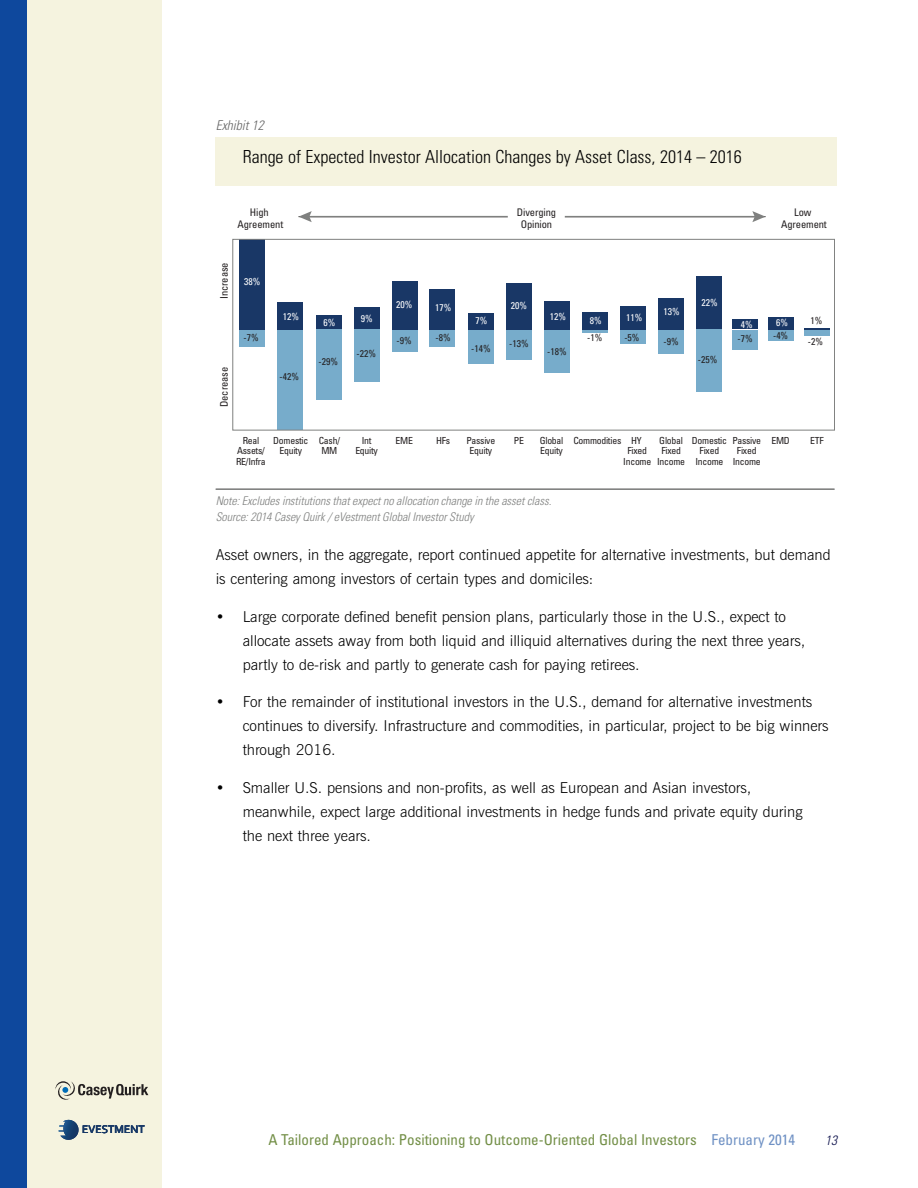
<style>
.page{position:relative;width:918px;height:1188px;background:#fff}
.page>*{position:absolute;margin:0;border:0;box-sizing:border-box;transform-origin:0 0}
.t1{font:300 condensed 18px "Univers";color:#000}
.t2{font:300 15px/24px "News Gothic BT";color:#000}
.t3{font:condensed 15px "Univers";color:#738f47}
.t4{font:italic 300 condensed 13.5px "Univers";color:#666}
.t5{font:italic 300 condensed 13.5px "Univers";color:#0c104b}
.t6{font:italic 300 condensed 12px/15.3px "Univers";letter-spacing:-.005em;color:#7f807f}
.t7{font:11.55px "Corbel";color:#173866}
.t8{font:condensed 10.5px/12px "Univers";letter-spacing:-.01em;color:#231f20;text-align:center}
.t9{font:condensed 9.75px/10.5px "Univers";letter-spacing:-.025em;color:#231f20;text-align:center}
.t10{font:condensed 9.75px "Univers";color:#fff}
.s1{color:#6f91c4}
</style>
<div class="page">
<div style="left:216px;top:137px;width:621px;height:49px;background:#f5f3df"></div>
<div style="left:0;top:0;width:162px;height:1188px;background:#f5f3df"></div>
<div style="left:0;top:0;width:27px;height:1188px;background:#0e489d"></div>
<svg style="left:55px;top:1081px;width:93px;height:19px"></svg>
<svg style="left:58px;top:1119px;width:21px;height:16px"></svg>
<img style="left:60px;top:1135px;width:17px;height:5px">
<img style="left:63px;top:1120px;width:16px;height:11px">
<hr style="left:308px;top:216px;width:449px;height:1px;background:#7f807f">
<svg style="left:299px;top:211px;width:13px;height:11px"></svg>
<svg style="left:752px;top:211px;width:14px;height:11px"></svg>
<div style="left:509px;top:204px;width:55px;height:30px;background:#fff"></div>
<hr style="left:216px;top:488px;width:619px;height:2px;background:#7f807f">
<div style="left:239px;top:328px;width:26px;height:19px;background:#77accb"></div>
<div style="left:239px;top:239px;width:26px;height:90px;background:#193766"></div>
<div style="left:277px;top:327px;width:26px;height:103px;background:#77accb"></div>
<div style="left:277px;top:302px;width:26px;height:27px;background:#193766"></div>
<div style="left:316px;top:329px;width:26px;height:71px;background:#77accb"></div>
<div style="left:316px;top:316px;width:26px;height:13px;background:#193766"></div>
<div style="left:354px;top:329px;width:26px;height:53px;background:#77accb"></div>
<div style="left:354px;top:308px;width:26px;height:21px;background:#193766"></div>
<div style="left:392px;top:329px;width:26px;height:23px;background:#77accb"></div>
<div style="left:392px;top:282px;width:26px;height:48px;background:#193766"></div>
<div style="left:429px;top:329px;width:26px;height:18px;background:#77accb"></div>
<div style="left:429px;top:289px;width:26px;height:40px;background:#193766"></div>
<div style="left:468px;top:328px;width:26px;height:36px;background:#77accb"></div>
<div style="left:468px;top:313px;width:26px;height:16px;background:#193766"></div>
<div style="left:506px;top:328px;width:26px;height:31px;background:#77accb"></div>
<div style="left:506px;top:283px;width:26px;height:46px;background:#193766"></div>
<div style="left:544px;top:329px;width:26px;height:44px;background:#77accb"></div>
<div style="left:544px;top:301px;width:26px;height:29px;background:#193766"></div>
<hr style="left:582px;top:329px;width:26px;height:4px;background:#77accb">
<div style="left:582px;top:312px;width:26px;height:18px;background:#193766"></div>
<div style="left:620px;top:329px;width:26px;height:14px;background:#77accb"></div>
<div style="left:620px;top:306px;width:26px;height:24px;background:#193766"></div>
<div style="left:658px;top:329px;width:26px;height:25px;background:#77accb"></div>
<div style="left:658px;top:298px;width:26px;height:31px;background:#193766"></div>
<div style="left:696px;top:329px;width:25px;height:63px;background:#77accb"></div>
<div style="left:696px;top:276px;width:25px;height:53px;background:#193766"></div>
<div style="left:732px;top:330px;width:26px;height:19px;background:#77accb"></div>
<div style="left:732px;top:320px;width:26px;height:9px;background:#193766"></div>
<div style="left:768px;top:329px;width:26px;height:12px;background:#77accb"></div>
<div style="left:768px;top:317px;width:26px;height:12px;background:#193766"></div>
<div style="left:804px;top:329px;width:26px;height:7px;background:#77accb"></div>
<svg style="left:804px;top:328px;width:26px;height:1px"></svg>
<div style="left:232px;top:239px;width:603px;height:192px;border:1px solid #7f807f"></div>
<p class="t4" style="left:216px;top:120px;width:50px">Exhibit 12</p>
<p class="t1" style="left:243px;top:150px;width:501px">Range of Expected Investor Allocation Changes by Asset Class, 2014 – 2016</p>
<p class="t8" style="left:237px;top:207px;width:47px">High<br>Agreement</p>
<p class="t8" style="left:781px;top:207px;width:47px">Low<br>Agreement</p>
<p class="t8" style="left:517px;top:207px;width:41px">Diverging<br>Opinion</p>
<p class="t8" style="left:219px;top:299px;width:38px;rotate:-90deg">Increase</p>
<p class="t8" style="left:219px;top:407px;width:42px;rotate:-90deg">Decrease</p>
<p class="t10" style="left:244px;top:278px;width:18px">38%</p>
<p class="t9" style="left:243px;top:334px;width:17px">-7%</p>
<p class="t10" style="left:283px;top:313px;width:18px">12%</p>
<p class="t9" style="left:279px;top:373px;width:21px">-42%</p>
<p class="t10" style="left:323px;top:319px;width:13px">6%</p>
<p class="t9" style="left:318px;top:357px;width:21px">-29%</p>
<p class="t10" style="left:361px;top:315px;width:13px">9%</p>
<p class="t9" style="left:356px;top:349px;width:21px">-22%</p>
<p class="t10" style="left:396px;top:301px;width:18px">20%</p>
<p class="t10" style="left:435px;top:304px;width:18px">17%</p>
<p class="t9" style="left:397px;top:336px;width:17px">-9%</p>
<p class="t9" style="left:436px;top:334px;width:17px">-8%</p>
<p class="t10" style="left:476px;top:316px;width:13px">7%</p>
<p class="t9" style="left:471px;top:344px;width:21px">-14%</p>
<p class="t10" style="left:511px;top:302px;width:18px">20%</p>
<p class="t9" style="left:509px;top:339px;width:21px">-13%</p>
<p class="t10" style="left:550px;top:313px;width:18px">12%</p>
<p class="t9" style="left:547px;top:347px;width:21px">-18%</p>
<p class="t10" style="left:590px;top:317px;width:13px">8%</p>
<p class="t10" style="left:626px;top:314px;width:18px">11%</p>
<p class="t9" style="left:587px;top:334px;width:17px">-1%</p>
<p class="t9" style="left:624px;top:333px;width:17px">-5%</p>
<p class="t10" style="left:663px;top:308px;width:18px">13%</p>
<p class="t9" style="left:664px;top:338px;width:17px">-9%</p>
<p class="t10" style="left:701px;top:299px;width:18px">22%</p>
<p class="t9" style="left:698px;top:356px;width:21px">-25%</p>
<p class="t10" style="left:741px;top:321px;width:13px">4%</p>
<p class="t10" style="left:776px;top:319px;width:13px">6%</p>
<p class="t9" style="left:811px;top:317px;width:13px">1%</p>
<p class="t9" style="left:738px;top:334px;width:17px">-7%</p>
<p class="t9" style="left:773px;top:331px;width:17px">-4%</p>
<p class="t9" style="left:808px;top:337px;width:17px">-2%</p>
<p class="t9" style="left:236px;top:436px;width:31px">Real<br>Assets/<br>RE/Infra</p>
<p class="t9" style="left:273px;top:436px;width:37px">Domestic<br>Equity</p>
<p class="t9" style="left:319px;top:436px;width:23px;text-align:left">Cash/<br>MM</p>
<p class="t9" style="left:355px;top:436px;width:24px">Int<br>Equity</p>
<p class="t9" style="left:396px;top:436px;width:19px">EME</p>
<p class="t9" style="left:436px;top:436px;width:16px">HFs</p>
<p class="t9" style="left:466px;top:436px;width:30px">Passive<br>Equity</p>
<p class="t9" style="left:514px;top:436px;width:12px">PE</p>
<p class="t9" style="left:540px;top:436px;width:25px;text-align:left">Global<br>Equity</p>
<p class="t9" style="left:573px;top:436px;width:70px">Commodities HY</p>
<p class="t9" style="left:657px;top:436px;width:30px">Global<br>Fixed<br>Income</p>
<p class="t9" style="left:692px;top:436px;width:37px">Domestic<br>Fixed<br>Income</p>
<p class="t9" style="left:732px;top:436px;width:30px">Passive<br>Fixed<br>Income</p>
<p class="t9" style="left:771px;top:436px;width:20px">EMD</p>
<p class="t9" style="left:810px;top:436px;width:15px">ETF</p>
<p class="t9" style="left:628px;top:446px;width:21px">Fixed</p>
<p class="t9" style="left:623px;top:457px;width:30px">Income</p>
<p class="t6" style="left:216px;top:495px;width:337px">Note: Excludes institutions that expect no allocation change in the asset class.<br>Source: 2014 Casey Quirk / eVestment Global Investor Study</p>
<p class="t2" style="left:216px;top:544px;width:617px">Asset owners, in the aggregate, report continued appetite for alternative investments, but demand is centering among investors of certain types and domiciles:</p>
<p class="t2" style="left:243px;top:606px;width:564px;text-indent:-27px">• Large corporate defined benefit pension plans, particularly those in the U.S., expect to allocate assets away from both liquid and illiquid alternatives during the next three years, partly to de-risk and partly to generate cash for paying retirees.</p>
<p class="t2" style="left:243px;top:691px;width:587px;text-indent:-27px">• For the remainder of institutional investors in the U.S., demand for alternative investments continues to diversify. Infrastructure and commodities, in particular, project to be big winners through 2016.</p>
<p class="t2" style="left:243px;top:777px;width:561px;text-indent:-27px">• Smaller U.S. pensions and non-profits, as well as European and Asian investors, meanwhile, expect large additional investments in hedge funds and private equity during the next three years.</p>
<p class="t7" style="left:82px;top:1125px;width:64px">EVESTMENT</p>
<p class="t3" style="left:268px;top:1134px;width:528px">A Tailored Approach: Positioning to Outcome-Oriented Global Investors <span class="s1">February 2014</span></p>
<p class="t5" style="left:825px;top:1135px;width:13px">13</p>
</div>
